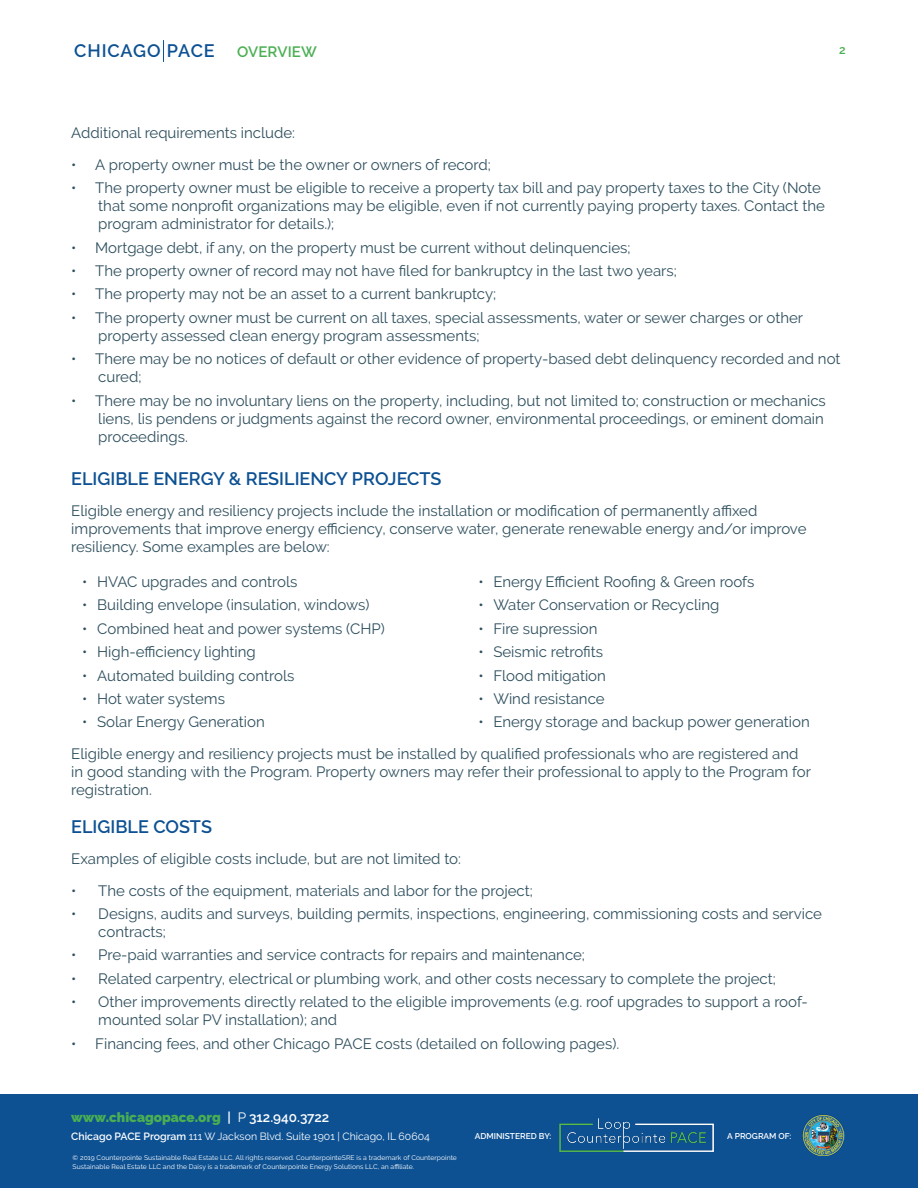
<style>
.page{position:relative;width:918px;height:1188px;background:#fff}
.page>*{position:absolute;margin:0;border:0;box-sizing:border-box;transform-origin:0 0}
.copy{font:600 18px "Raleway";color:#0d5193}
.copy-2{font:600 18px "Raleway";letter-spacing:.05em;color:#0d5193}
.copy-3{font:15px/18px "Raleway";color:#2e4f5d}
.t1{font:900 13.5px "Raleway";color:#4aaf52}
.t2{font:600 12px "Raleway";color:#4aaf52}
.t3{font:10.5px "Raleway";color:#fff}
.t4{font:600 8.4px "Raleway";color:#fff}
.t5{font:6.75px/9px "Raleway";letter-spacing:.01em;color:#fff}
.s1{font-size:15px;color:#4aaf52}
.s2{font-weight:600;color:#fff}
.s3{font-weight:400;color:#fff}
.s4{font-weight:600}
</style>
<div class="page">
<svg style="left:163px;top:40px;width:1px;height:22px"></svg>
<div style="left:0;top:1094px;width:918px;height:94px;background:#0d5193"></div>
<img style="left:803px;top:1114px;width:42px;height:42px">
<img style="left:559px;top:1118px;width:155px;height:34px">
<p class="copy-2" style="left:74px;top:40px;width:244px">CHICAGO PACE <span class="s1">OVERVIEW</span></p>
<p class="t2" style="left:839px;top:43px;width:8px">2</p>
<p class="copy-3" style="left:71px;top:124px;width:225px">Additional requirements include:</p>
<p class="copy-3" style="left:71px;top:156px;width:421px">• A property owner must be the owner or owners of record;</p>
<p class="copy-3" style="left:98px;top:179px;width:728px;text-indent:-27px">• The property owner must be eligible to receive a property tax bill and pay property taxes to the City (Note that some nonprofit organizations may be eligible, even if not currently paying property taxes. Contact the program administrator for details.);</p>
<p class="copy-3" style="left:71px;top:238px;width:561px">• Mortgage debt, if any, on the property must be current without delinquencies;</p>
<p class="copy-3" style="left:71px;top:262px;width:607px">• The property owner of record may not have filed for bankruptcy in the last two years;</p>
<p class="copy-3" style="left:71px;top:285px;width:427px">• The property may not be an asset to a current bankruptcy;</p>
<p class="copy-3" style="left:98px;top:309px;width:706px;text-indent:-27px">• The property owner must be current on all taxes, special assessments, water or sewer charges or other property assessed clean energy program assessments;</p>
<p class="copy-3" style="left:98px;top:350px;width:744px;text-indent:-27px">• There may be no notices of default or other evidence of property-based debt delinquency recorded and not cured;</p>
<p class="copy-3" style="left:98px;top:391px;width:729px;text-indent:-27px">• There may be no involuntary liens on the property, including, but not limited to; construction or mechanics liens, lis pendens or judgments against the record owner, environmental proceedings, or eminent domain proceedings.</p>
<p class="copy" style="left:71px;top:468px;width:372px">ELIGIBLE ENERGY &amp; RESILIENCY PROJECTS</p>
<p class="copy-3" style="left:71px;top:502px;width:737px">Eligible energy and resiliency projects include the installation or modification of permanently affixed improvements that improve energy efficiency, conserve water, generate renewable energy and/or improve resiliency. Some examples are below:</p>
<p class="copy-3" style="left:82px;top:573px;width:217px">• HVAC upgrades and controls</p>
<p class="copy-3" style="left:82px;top:596px;width:289px">• Building envelope (insulation, windows)</p>
<p class="copy-3" style="left:82px;top:620px;width:304px">• Combined heat and power systems (CHP)</p>
<p class="copy-3" style="left:82px;top:643px;width:175px">• High-efficiency lighting</p>
<p class="copy-3" style="left:82px;top:666px;width:214px">• Automated building controls</p>
<p class="copy-3" style="left:82px;top:690px;width:144px">• Hot water systems</p>
<p class="copy-3" style="left:82px;top:713px;width:184px">• Solar Energy Generation</p>
<p class="copy-3" style="left:478px;top:573px;width:278px">• Energy Efficient Roofing &amp; Green roofs</p>
<p class="copy-3" style="left:478px;top:596px;width:243px">• Water Conservation or Recycling</p>
<p class="copy-3" style="left:478px;top:620px;width:121px">• Fire supression</p>
<p class="copy-3" style="left:478px;top:643px;width:126px">• Seismic retrofits</p>
<p class="copy-3" style="left:478px;top:666px;width:129px">• Flood mitigation</p>
<p class="copy-3" style="left:478px;top:690px;width:128px">• Wind resistance</p>
<p class="copy-3" style="left:478px;top:713px;width:333px">• Energy storage and backup power generation</p>
<p class="copy-3" style="left:71px;top:745px;width:741px">Eligible energy and resiliency projects must be installed by qualified professionals who are registered and in good standing with the Program. Property owners may refer their professional to apply to the Program for registration.</p>
<p class="copy" style="left:71px;top:816px;width:142px">ELIGIBLE COSTS</p>
<p class="copy-3" style="left:71px;top:850px;width:391px">Examples of eligible costs include, but are not limited to:</p>
<p class="copy-3" style="left:71px;top:881px;width:463px">• The costs of the equipment, materials and labor for the project;</p>
<p class="copy-3" style="left:98px;top:905px;width:725px;text-indent:-27px">• Designs, audits and surveys, building permits, inspections, engineering, commissioning costs and service contracts;</p>
<p class="copy-3" style="left:71px;top:946px;width:515px">• Pre-paid warranties and service contracts for repairs and maintenance;</p>
<p class="copy-3" style="left:71px;top:969px;width:706px">• Related carpentry, electrical or plumbing work, and other costs necessary to complete the project;</p>
<p class="copy-3" style="left:98px;top:993px;width:711px;text-indent:-27px">• Other improvements directly related to the eligible improvements (e.g. roof upgrades to support a roof&shy;mounted solar PV installation); and</p>
<p class="copy-3" style="left:71px;top:1034px;width:549px">• Financing fees, and other Chicago PACE costs (detailed on following pages).</p>
<p class="t1" style="left:71px;top:1110px;width:260px">www.chicagopace.org <span class="s2">|</span> <span class="s3">P</span> <span class="s2">312.940.3722</span></p>
<p class="t3" style="left:71px;top:1130px;width:360px"><span class="s4">Chicago PACE Program</span> 111 W Jackson Blvd. Suite 1901 | Chicago, IL 60604</p>
<p class="t5" style="left:73px;top:1154px;width:386px">© 2019 Counterpointe Sustainable Real Estate LLC. All rights reserved. CounterpointeSRE is a trademark of Counterpointe<br>Sustainable Real Estate LLC and the Daisy is a trademark of Counterpointe Energy Solutions LLC, an affiliate.</p>
<p class="t4" style="left:475px;top:1131px;width:78px">ADMINISTERED BY:</p>
<p class="t4" style="left:727px;top:1131px;width:66px">A PROGRAM OF:</p>
</div>
